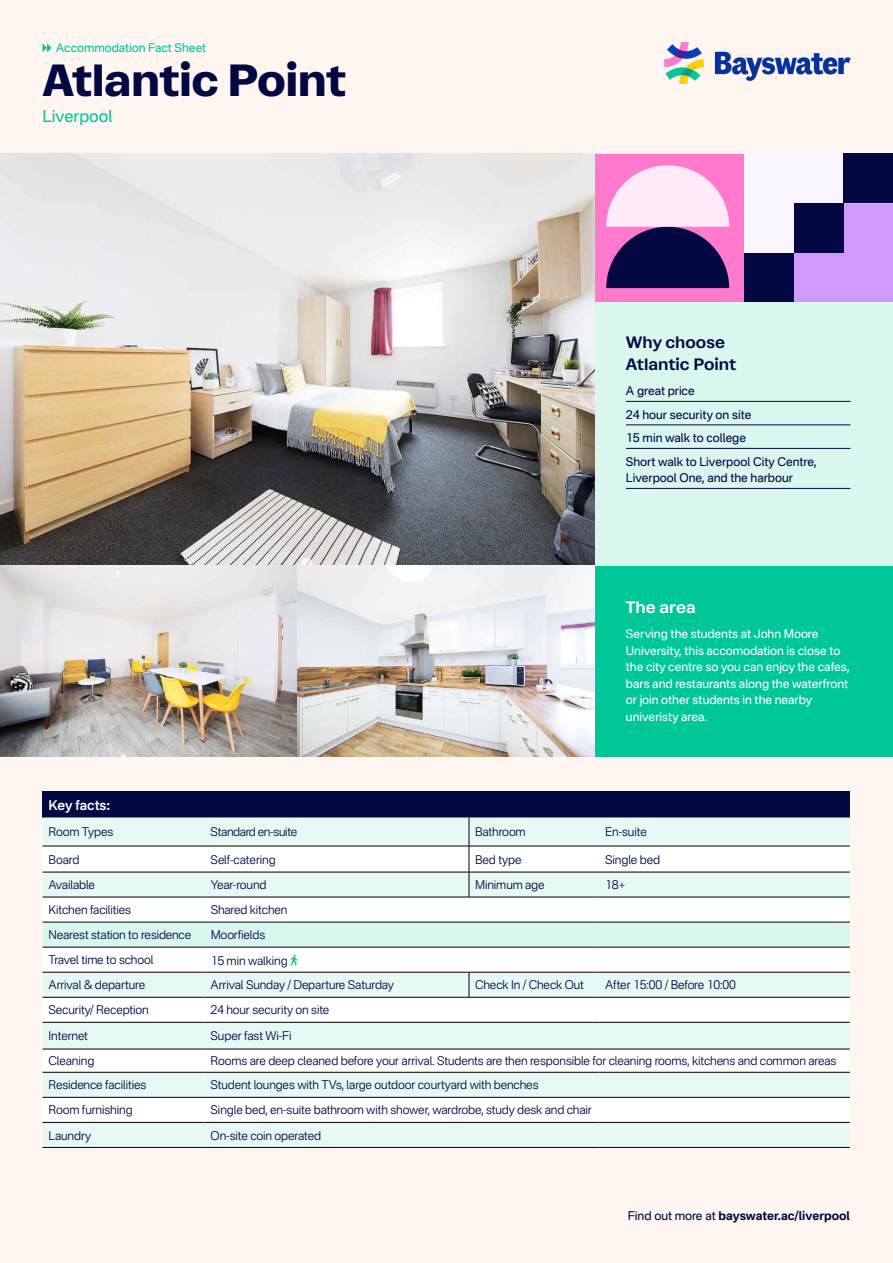
<style>
.page{position:relative;width:893px;height:1263px;background:#fff6f1}
.page>*{position:absolute;margin:0;border:0;box-sizing:border-box;transform-origin:0 0}
.t1{font:700 45px "Atak";letter-spacing:-.01em;color:#020842}
.t2{font:600 16.5px/22.5px "Atak";color:#020842}
.t3{font:16.5px "Nacelle";color:#00c798}
.t4{font:600 16.5px "Atak";color:#fff}
.t5{font:600 13.5px "Nacelle";letter-spacing:-.01em;color:#fff}
.t6{font:300 12px "Nacelle";letter-spacing:-.01em;color:#020842}
.t7{font:12px/16.5px "Nacelle";letter-spacing:-.005em;color:#fff}
.t8{font:12px/23.5px "Nacelle";color:#020842}
.t9{font:700 12px "Nacelle";letter-spacing:-.005em;color:#020842}
.t10{font:12px "Nacelle";letter-spacing:-.005em;color:#00c798}
.t11{font:300 12px "Nacelle";letter-spacing:-.03em;color:#020842}
.s1{font-weight:400}
</style>
<div class="page">
<img style="left:0;top:154px;width:595px;height:602px">
<img style="left:664px;top:43px;width:186px;height:40px">
<svg style="left:43px;top:43px;width:8px;height:9px"></svg>
<div style="left:595px;top:154px;width:149px;height:148px;background:#ff7acc"></div>
<svg style="left:606px;top:165px;width:123px;height:123px"></svg>
<svg style="left:744px;top:154px;width:149px;height:148px"></svg>
<div style="left:843px;top:154px;width:50px;height:49px;background:#030842"></div>
<div style="left:794px;top:203px;width:49px;height:50px;background:#030842"></div>
<div style="left:744px;top:253px;width:50px;height:49px;background:#030842"></div>
<div style="left:595px;top:302px;width:298px;height:264px;background:#d9f7ef"></div>
<hr style="left:626px;top:401px;width:224px;height:1px;background:#020842">
<hr style="left:626px;top:424px;width:224px;height:1px;background:#020842">
<hr style="left:626px;top:448px;width:224px;height:1px;background:#020842">
<hr style="left:626px;top:488px;width:224px;height:1px;background:#020842">
<div style="left:595px;top:566px;width:298px;height:190px;background:#00c798"></div>
<div style="left:43px;top:791px;width:807px;height:26px;background:#020842"></div>
<div style="left:43px;top:817px;width:807px;height:330px;background:#e6f9f5"></div>
<svg style="left:43px;top:847px;width:807px;height:75px;fill:#fff"></svg>
<div style="left:43px;top:923px;width:807px;height:24px;background:#d9f7ef"></div>
<svg style="left:43px;top:948px;width:807px;height:174px;fill:#fff"></svg>
<hr style="left:43px;top:846px;width:162px;height:1px;background:#000">
<hr style="left:43px;top:897px;width:162px;height:1px;background:#000">
<hr style="left:205px;top:1097px;width:264px;height:1px;background:#000">
<hr style="left:469px;top:1097px;width:130px;height:1px;background:#000">
<hr style="left:599px;top:1097px;width:251px;height:1px;background:#000">
<hr style="left:205px;top:1147px;width:264px;height:1px;background:#000">
<hr style="left:469px;top:1147px;width:130px;height:1px;background:#000">
<hr style="left:599px;top:1147px;width:251px;height:1px;background:#000">
<hr style="left:43px;top:872px;width:162px;height:1px;background:#000">
<hr style="left:599px;top:872px;width:251px;height:1px;background:#000">
<hr style="left:599px;top:922px;width:251px;height:1px;background:#000">
<hr style="left:205px;top:1072px;width:264px;height:1px;background:#000">
<hr style="left:469px;top:1072px;width:130px;height:1px;background:#000">
<hr style="left:599px;top:1072px;width:251px;height:1px;background:#000">
<hr style="left:205px;top:1122px;width:264px;height:1px;background:#000">
<hr style="left:469px;top:1122px;width:130px;height:1px;background:#000">
<hr style="left:599px;top:1122px;width:251px;height:1px;background:#000">
<hr style="left:205px;top:846px;width:264px;height:1px;background:#000">
<hr style="left:205px;top:872px;width:264px;height:1px;background:#000">
<hr style="left:205px;top:897px;width:264px;height:1px;background:#000">
<hr style="left:43px;top:972px;width:162px;height:1px;background:#000">
<hr style="left:205px;top:972px;width:264px;height:1px;background:#000">
<hr style="left:43px;top:997px;width:162px;height:1px;background:#000">
<hr style="left:205px;top:997px;width:264px;height:1px;background:#000">
<hr style="left:469px;top:972px;width:130px;height:1px;background:#000">
<svg style="left:469px;top:972px;width:1px;height:25px"></svg>
<hr style="left:599px;top:972px;width:251px;height:1px;background:#000">
<hr style="left:469px;top:997px;width:130px;height:1px;background:#000">
<hr style="left:599px;top:997px;width:251px;height:1px;background:#000">
<hr style="left:43px;top:1022px;width:162px;height:1px;background:#000">
<hr style="left:205px;top:1022px;width:264px;height:1px;background:#000">
<hr style="left:469px;top:1022px;width:130px;height:1px;background:#000">
<hr style="left:599px;top:1022px;width:251px;height:1px;background:#000">
<hr style="left:43px;top:1049px;width:162px;height:1px;background:#000">
<hr style="left:205px;top:1049px;width:264px;height:1px;background:#000">
<hr style="left:469px;top:1049px;width:130px;height:1px;background:#000">
<hr style="left:599px;top:1049px;width:251px;height:1px;background:#000">
<hr style="left:43px;top:1072px;width:162px;height:1px;background:#000">
<hr style="left:43px;top:1122px;width:162px;height:1px;background:#000">
<hr style="left:43px;top:1097px;width:162px;height:1px;background:#000">
<hr style="left:43px;top:1147px;width:162px;height:1px;background:#000">
<hr style="left:469px;top:846px;width:130px;height:1px;background:#000">
<hr style="left:599px;top:846px;width:251px;height:1px;background:#000">
<hr style="left:469px;top:897px;width:130px;height:1px;background:#000">
<hr style="left:599px;top:897px;width:251px;height:1px;background:#000">
<svg style="left:469px;top:817px;width:1px;height:80px"></svg>
<hr style="left:469px;top:872px;width:130px;height:1px;background:#000">
<hr style="left:43px;top:922px;width:162px;height:1px;background:#000">
<hr style="left:205px;top:922px;width:264px;height:1px;background:#000">
<hr style="left:469px;top:922px;width:130px;height:1px;background:#000">
<hr style="left:43px;top:947px;width:162px;height:1px;background:#000">
<hr style="left:205px;top:947px;width:264px;height:1px;background:#000">
<hr style="left:469px;top:947px;width:130px;height:1px;background:#000">
<hr style="left:599px;top:947px;width:251px;height:1px;background:#000">
<svg style="left:290px;top:955px;width:8px;height:11px"></svg>
<p class="t10" style="left:56px;top:40px;width:152px">Accommodation Fact Sheet</p>
<h1 class="t1" style="left:43px;top:51px;width:305px">Atlantic Point</h1>
<h2 class="t3" style="left:43px;top:106px;width:71px">Liverpool</h2>
<h2 class="t2" style="left:626px;top:331px;width:112px">Why choose<br>Atlantic Point</h2>
<p class="t8" style="left:626px;top:379px;width:192px">A great price<br>24 hour security on site<br>15 min walk to college<br>Short walk to Liverpool City Centre,</p>
<p class="t8" style="left:626px;top:466px;width:169px">Liverpool One, and the harbour</p>
<h2 class="t4" style="left:626px;top:597px;width:71px">The area</h2>
<p class="t7" style="left:626px;top:625px;width:225px">Serving the students at John Moore University, this accomodation is close to the city centre so you can enjoy the cafes, bars and restaurants along the waterfront or join other students in the nearby univeristy area.</p>
<p class="t5" style="left:49px;top:796px;width:63px">Key facts:</p>
<p class="t6" style="left:49px;top:825px;width:66px">Room Types</p>
<p class="t11" style="left:211px;top:825px;width:88px">Standard en-suite</p>
<p class="t6" style="left:475px;top:825px;width:52px">Bathroom</p>
<p class="t6" style="left:605px;top:825px;width:43px">En-suite</p>
<p class="t6" style="left:49px;top:852px;width:32px">Board</p>
<p class="t6" style="left:211px;top:852px;width:67px">Self-catering</p>
<p class="t6" style="left:475px;top:852px;width:48px">Bed type</p>
<p class="t6" style="left:605px;top:852px;width:57px">Single bed</p>
<p class="t6" style="left:49px;top:877px;width:48px">Available</p>
<p class="t6" style="left:211px;top:877px;width:57px">Year-round</p>
<p class="t6" style="left:475px;top:877px;width:71px">Minimum age</p>
<p class="t6" style="left:605px;top:877px;width:22px">18+</p>
<p class="t6" style="left:49px;top:902px;width:84px">Kitchen facilities</p>
<p class="t6" style="left:211px;top:902px;width:78px">Shared kitchen</p>
<p class="t6" style="left:49px;top:927px;width:144px">Nearest station to residence</p>
<p class="t6" style="left:211px;top:927px;width:56px">Moorfields</p>
<p class="t6" style="left:49px;top:952px;width:106px">Travel time to school</p>
<p class="t6" style="left:211px;top:953px;width:79px">15 min walking</p>
<p class="t6" style="left:49px;top:978px;width:98px">Arrival &amp; departure</p>
<p class="t6" style="left:211px;top:978px;width:185px">Arrival Sunday / Departure Saturday</p>
<p class="t6" style="left:475px;top:978px;width:110px">Check In / Check Out</p>
<p class="t6" style="left:605px;top:978px;width:132px">After 15:00 / Before 10:00</p>
<p class="t6" style="left:49px;top:1003px;width:102px">Security/ Reception</p>
<p class="t6" style="left:211px;top:1003px;width:120px">24 hour security on site</p>
<p class="t6" style="left:49px;top:1028px;width:41px">Internet</p>
<p class="t6" style="left:211px;top:1028px;width:82px">Super fast Wi-Fi</p>
<p class="t6" style="left:49px;top:1053px;width:47px">Cleaning</p>
<p class="t6" style="left:211px;top:1053px;width:627px">Rooms are deep cleaned before your arrival. Students are then responsible for cleaning rooms, kitchens and common areas</p>
<p class="t6" style="left:49px;top:1078px;width:99px">Residence facilities</p>
<p class="t6" style="left:211px;top:1078px;width:329px">Student lounges with TVs, large outdoor courtyard with benches</p>
<p class="t6" style="left:49px;top:1103px;width:86px">Room furnishing</p>
<p class="t6" style="left:211px;top:1103px;width:383px">Single bed, en-suite bathroom with shower, wardrobe, study desk and chair</p>
<p class="t6" style="left:49px;top:1128px;width:44px">Laundry</p>
<p class="t6" style="left:211px;top:1128px;width:112px">On-site coin operated</p>
<p class="t9" style="left:628px;top:1208px;width:224px"><span class="s1">Find out more at</span> bayswater.ac/liverpool</p>
</div>
